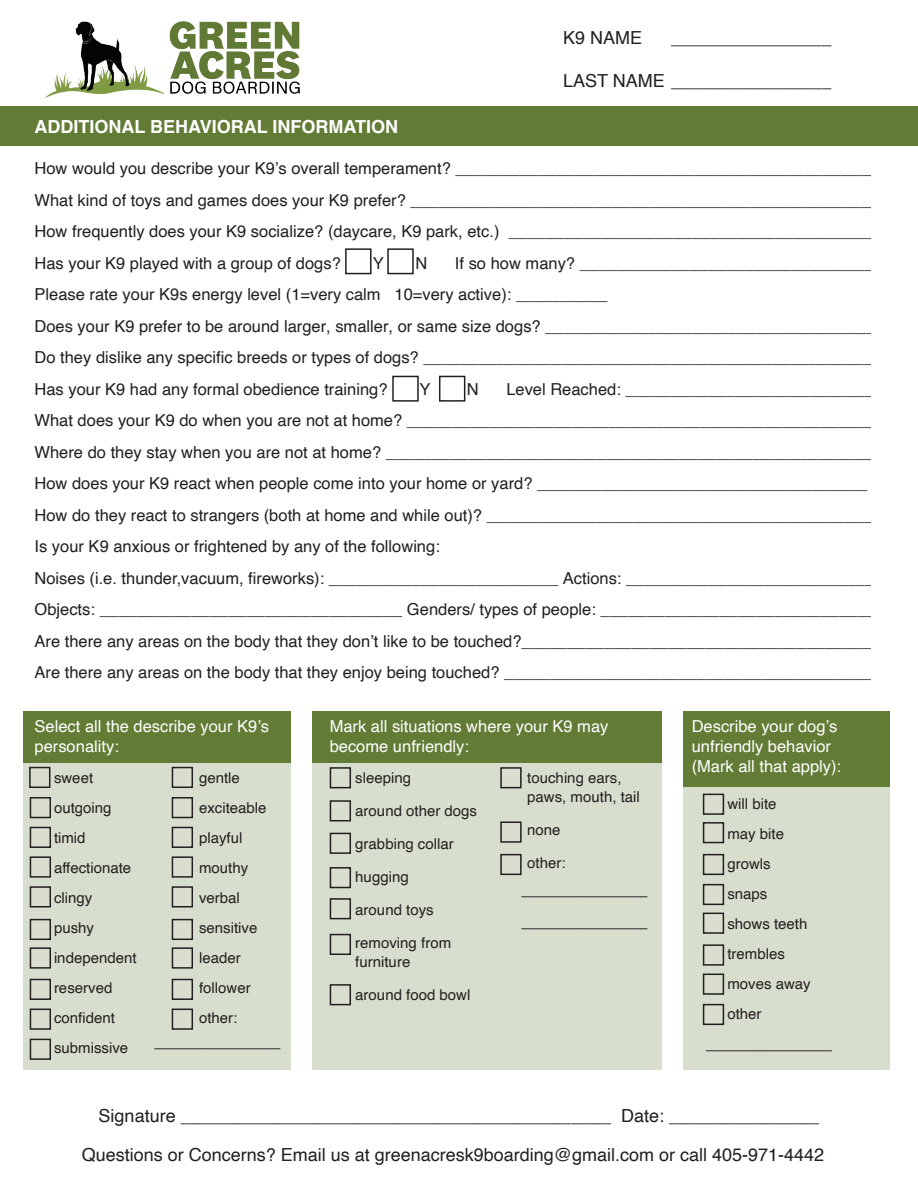
<style>
.page{position:relative;width:918px;height:1188px;background:#fff}
.page>*{position:absolute;margin:0;border:0;box-sizing:border-box;transform-origin:0 0}
.t1{font:18px "Helvetica";color:#231f20}
.t2{font:18px/32.5px "Minion Pro";color:#231f20}
.t3{font:700 18px "Helvetica";color:#fff}
.t4{font:16.5px/31.5px "Helvetica";color:#231f20}
.t5{font:16.5px/19.8px "Helvetica";color:#fff}
.t6{font:15px/30px "Helvetica";color:#231f20}
</style>
<div class="page">
<div style="left:0;top:106px;width:918px;height:40px;background:#627b35"></div>
<div style="left:312px;top:711px;width:350px;height:358px;background:#d8decd"></div>
<div style="left:684px;top:711px;width:206px;height:358px;background:#d8decd"></div>
<div style="left:23px;top:711px;width:268px;height:358px;background:#d8decd"></div>
<div style="left:23px;top:711px;width:268px;height:51px;background:#627b35"></div>
<img style="left:45px;top:21px;width:255px;height:77px">
<div style="left:312px;top:711px;width:350px;height:51px;background:#627b35"></div>
<div style="left:684px;top:711px;width:206px;height:75px;background:#627b35"></div>
<div style="left:345px;top:248px;width:27px;height:26px;border:2px solid #231f20"></div>
<div style="left:392px;top:376px;width:27px;height:26px;border:2px solid #231f20"></div>
<div style="left:387px;top:248px;width:27px;height:26px;border:2px solid #231f20"></div>
<div style="left:439px;top:376px;width:26px;height:26px;border:2px solid #231f20"></div>
<div style="left:29px;top:767px;width:21px;height:21px;border:2px solid #231f20"></div>
<div style="left:172px;top:767px;width:21px;height:21px;border:2px solid #231f20"></div>
<div style="left:330px;top:767px;width:21px;height:21px;border:2px solid #231f20"></div>
<div style="left:500px;top:767px;width:22px;height:21px;border:2px solid #231f20"></div>
<div style="left:500px;top:821px;width:22px;height:22px;border:2px solid #231f20"></div>
<div style="left:500px;top:854px;width:22px;height:21px;border:2px solid #231f20"></div>
<div style="left:703px;top:794px;width:21px;height:21px;border:2px solid #231f20"></div>
<div style="left:703px;top:822px;width:21px;height:21px;border:2px solid #231f20"></div>
<div style="left:703px;top:854px;width:21px;height:21px;border:2px solid #231f20"></div>
<div style="left:703px;top:884px;width:21px;height:21px;border:2px solid #231f20"></div>
<div style="left:703px;top:913px;width:21px;height:21px;border:2px solid #231f20"></div>
<div style="left:703px;top:944px;width:21px;height:22px;border:2px solid #231f20"></div>
<div style="left:703px;top:974px;width:21px;height:21px;border:2px solid #231f20"></div>
<div style="left:703px;top:1004px;width:21px;height:21px;border:2px solid #231f20"></div>
<div style="left:330px;top:800px;width:21px;height:21px;border:2px solid #231f20"></div>
<div style="left:330px;top:833px;width:21px;height:21px;border:2px solid #231f20"></div>
<div style="left:330px;top:867px;width:21px;height:21px;border:2px solid #231f20"></div>
<div style="left:330px;top:898px;width:21px;height:21px;border:2px solid #231f20"></div>
<div style="left:330px;top:934px;width:21px;height:21px;border:2px solid #231f20"></div>
<div style="left:330px;top:984px;width:21px;height:21px;border:2px solid #231f20"></div>
<div style="left:172px;top:797px;width:21px;height:21px;border:2px solid #231f20"></div>
<div style="left:172px;top:827px;width:21px;height:21px;border:2px solid #231f20"></div>
<div style="left:172px;top:856px;width:21px;height:22px;border:2px solid #231f20"></div>
<div style="left:172px;top:886px;width:21px;height:22px;border:2px solid #231f20"></div>
<div style="left:172px;top:919px;width:21px;height:21px;border:2px solid #231f20"></div>
<div style="left:172px;top:947px;width:21px;height:22px;border:2px solid #231f20"></div>
<div style="left:172px;top:979px;width:21px;height:21px;border:2px solid #231f20"></div>
<div style="left:172px;top:1009px;width:21px;height:21px;border:2px solid #231f20"></div>
<div style="left:30px;top:797px;width:21px;height:21px;border:2px solid #231f20"></div>
<div style="left:30px;top:827px;width:21px;height:21px;border:2px solid #231f20"></div>
<div style="left:30px;top:856px;width:21px;height:22px;border:2px solid #231f20"></div>
<div style="left:30px;top:886px;width:21px;height:22px;border:2px solid #231f20"></div>
<div style="left:30px;top:919px;width:21px;height:21px;border:2px solid #231f20"></div>
<div style="left:30px;top:947px;width:21px;height:22px;border:2px solid #231f20"></div>
<div style="left:30px;top:979px;width:21px;height:21px;border:2px solid #231f20"></div>
<div style="left:30px;top:1009px;width:21px;height:21px;border:2px solid #231f20"></div>
<div style="left:30px;top:1039px;width:21px;height:21px;border:2px solid #231f20"></div>
<p class="t1" style="left:563px;top:24px;width:81px">K9 NAME</p>
<p class="t1" style="left:671px;top:24px;width:162px">________________</p>
<p class="t1" style="left:563px;top:67px;width:270px">LAST NAME ________________</p>
<p class="t3" style="left:35px;top:116px;width:365px">ADDITIONAL BEHAVIORAL INFORMATION</p>
<p class="t4" style="left:35px;top:153px;width:845px">How would you describe your K9’s overall temperament? ______________________________________________ What kind of toys and games does your K9 prefer? ___________________________________________________ How frequently does your K9 socialize? (daycare, K9 park, etc.) ________________________________________ Has your K9 played with a group of dogs?</p>
<p class="t4" style="left:35px;top:248px;width:849px;text-indent:420px">If so how many? _________________________________ Please rate your K9s energy level (1=very calm 10=very active): __________<br>Does your K9 prefer to be around larger, smaller, or same size dogs? ____________________________________ Do they dislike any specific breeds or types of dogs? _________________________________________________ Has your K9 had any formal obedience training?</p>
<p class="t4" style="left:373px;top:248px;width:13px">Y</p>
<p class="t4" style="left:416px;top:248px;width:13px">N</p>
<p class="t4" style="left:35px;top:374px;width:849px;text-indent:472px">Level Reached: ____________________________ What does your K9 do when you are not at home? ___________________________________________________ Where do they stay when you are not at home? _____________________________________________________ How does your K9 react when people come into your home or yard? ____________________________________ How do they react to strangers (both at home and while out)? __________________________________________ Is your K9 anxious or frightened by any of the following:<br>Noises (i.e. thunder,vacuum, fireworks): _________________________ Actions: ___________________________ Objects: _________________________________ Genders/ types of people: ______________________________ Are there any areas on the body that they don’t like to be touched?_______________________________________ Are there any areas on the body that they enjoy being touched? _________________________________________</p>
<p class="t4" style="left:420px;top:374px;width:13px">Y</p>
<p class="t4" style="left:467px;top:374px;width:13px">N</p>
<p class="t5" style="left:35px;top:717px;width:236px">Select all the describe your K9’s personality:</p>
<p class="t5" style="left:330px;top:717px;width:280px">Mark all situations where your K9 may become unfriendly:</p>
<p class="t5" style="left:692px;top:717px;width:151px">Describe your dog’s unfriendly behavior (Mark all that apply):</p>
<p class="t6" style="left:54px;top:763px;width:84px">sweet outgoing timid affectionate clingy<br>pushy independent reserved confident submissive</p>
<p class="t6" style="left:199px;top:763px;width:69px">gentle exciteable playful mouthy verbal sensitive leader follower other:</p>
<p class="t6" style="left:355px;top:763px;width:57px">sleeping</p>
<p class="t6" style="left:527px;top:768px;width:114px;line-height:19.5px">touching ears, paws, mouth, tail</p>
<p class="t6" style="left:527px;top:815px;width:35px">none</p>
<p class="t6" style="left:527px;top:848px;width:40px">other:</p>
<p class="t6" style="left:727px;top:789px;width:85px">will bite<br>may bite growls snaps shows teeth trembles moves away other</p>
<p class="t6" style="left:355px;top:796px;width:123px">around other dogs</p>
<p class="t6" style="left:355px;top:829px;width:100px">grabbing collar</p>
<p class="t6" style="left:355px;top:862px;width:55px">hugging</p>
<p class="t6" style="left:355px;top:895px;width:80px">around toys</p>
<p class="t6" style="left:355px;top:933px;width:97px;line-height:19.5px">removing from furniture</p>
<p class="t6" style="left:355px;top:980px;width:117px">around food bowl</p>
<p class="t2" style="left:522px;top:873px;width:127px">______________ ______________</p>
<p class="t2" style="left:154px;top:1025px;width:127px">______________</p>
<p class="t2" style="left:706px;top:1027px;width:128px">______________</p>
<p class="t1" style="left:99px;top:1101px;width:722px">Signature ___________________________________________ Date: _______________</p>
<p class="t1" style="left:82px;top:1141px;width:744px">Questions or Concerns? Email us at greenacresk9boarding@gmail.com or call 405-971-4442</p>
</div>
